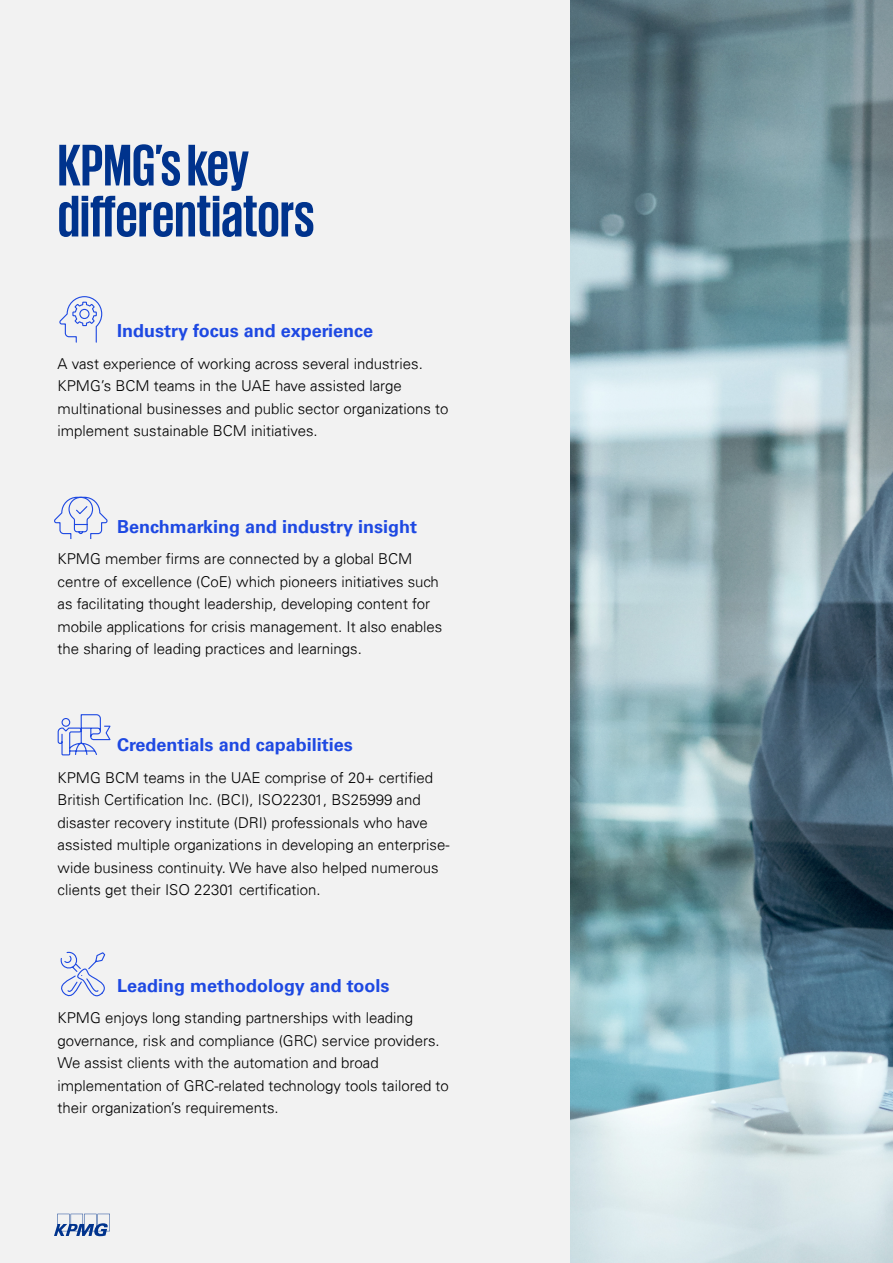
<style>
.page{position:relative;width:893px;height:1263px;background:#fff}
.page>*{position:absolute;margin:0;border:0;box-sizing:border-box;transform-origin:0 0}
.t1{font:700 60px/51px "KPMG";letter-spacing:-.005em;color:#00338d}
.t2{font:700 18px "Univers 65";color:#1e49e2}
.t3{font:300 15px/22.5px "Univers 45";color:#000}
</style>
<div class="page">
<div style="left:0;top:0;width:571px;height:1263px;background:#f2f2f2"></div>
<img style="left:571px;top:0;width:322px;height:1263px">
<svg style="left:59px;top:296px;width:44px;height:47px"></svg>
<svg style="left:54px;top:496px;width:54px;height:43px"></svg>
<svg style="left:60px;top:951px;width:46px;height:46px"></svg>
<svg style="left:57px;top:714px;width:54px;height:42px"></svg>
<svg style="left:54px;top:1214px;width:56px;height:22px"></svg>
<h1 class="t1" style="left:58px;top:138px;width:259px">KPMG’s key differentiators</h1>
<p class="t2" style="left:117px;top:320px;width:257px">Industry focus and experience</p>
<p class="t3" style="left:58px;top:352px;width:392px">A vast experience of working across several industries.<br>KPMG’s BCM teams in the UAE have assisted large multinational businesses and public sector organizations to implement sustainable BCM initiatives.</p>
<p class="t2" style="left:117px;top:516px;width:301px">Benchmarking and industry insight</p>
<p class="t3" style="left:58px;top:548px;width:386px">KPMG member firms are connected by a global BCM centre of excellence (CoE) which pioneers initiatives such as facilitating thought leadership, developing content for mobile applications for crisis management. It also enables the sharing of leading practices and learnings.</p>
<p class="t2" style="left:117px;top:734px;width:237px">Credentials and capabilities</p>
<p class="t3" style="left:58px;top:766px;width:394px">KPMG BCM teams in the UAE comprise of 20+ certified British Certification Inc. (BCI), ISO22301, BS25999 and disaster recovery institute (DRI) professionals who have assisted multiple organizations in developing an enterprise&shy;wide business continuity. We have also helped numerous clients get their ISO 22301 certification.</p>
<p class="t2" style="left:117px;top:975px;width:274px">Leading methodology and tools</p>
<p class="t3" style="left:58px;top:1007px;width:393px">KPMG enjoys long standing partnerships with leading governance, risk and compliance (GRC) service providers.<br>We assist clients with the automation and broad implementation of GRC-related technology tools tailored to their organization’s requirements.</p>
</div>
